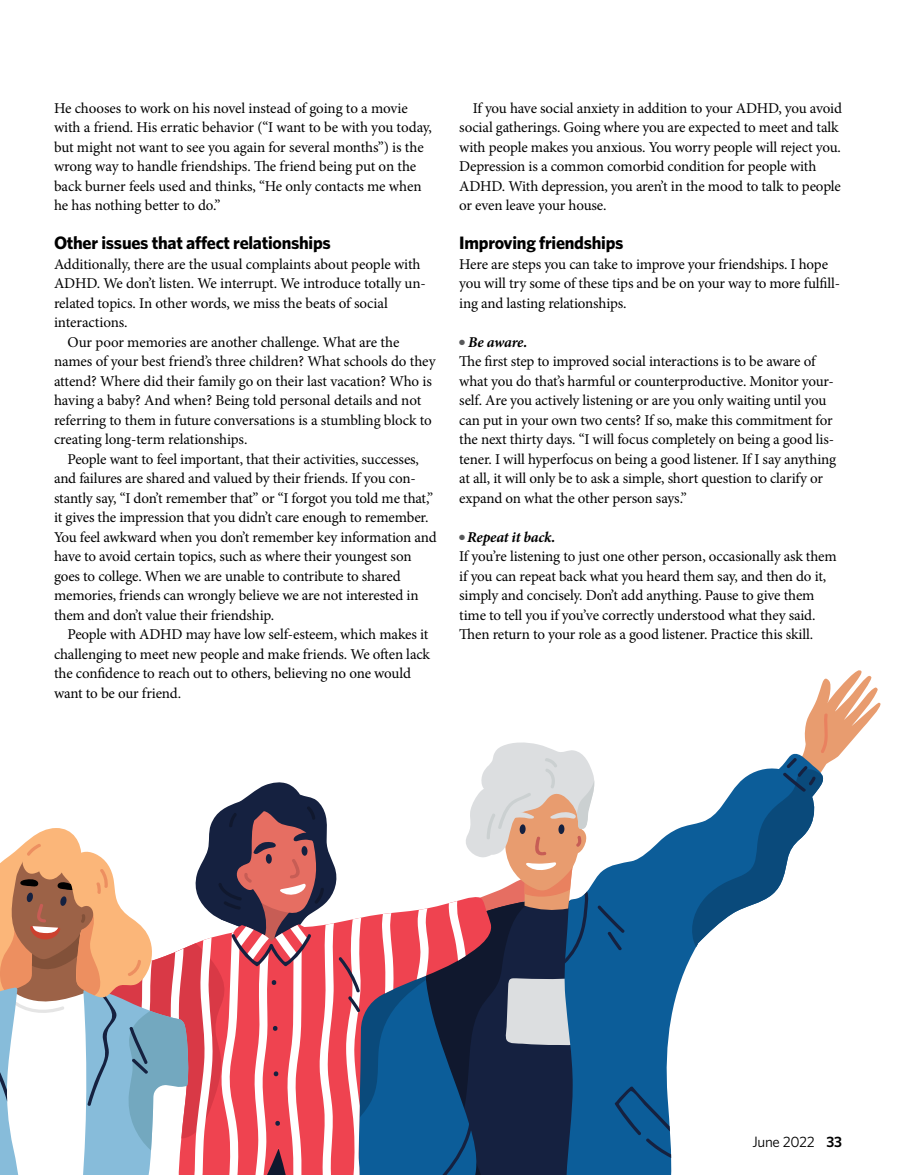
<style>
.page{position:relative;width:905px;height:1175px;background:#fff}
.page>*{position:absolute;margin:0;border:0;box-sizing:border-box;transform-origin:0 0}
.t1{font:700 18px "Whitney";letter-spacing:-.015em;color:#000}
.t2{font:15px/19.5px "Minion Pro";letter-spacing:-.01em;color:#000}
.t3{font:15px "Whitney";letter-spacing:-.02em;color:#000}
.s1{color:#58595b}
.s2{font-weight:700;font-style:italic}
.s3{font-weight:600}
</style>
<div class="page">
<svg style="left:671px;top:825px;width:25px;height:349px"></svg>
<svg style="left:0;top:742px;width:671px;height:432px"></svg>
<svg style="left:689px;top:670px;width:192px;height:277px"></svg>
<p class="t2" style="left:54px;top:98px;width:379px">He chooses to work on his novel instead of going to a movie with a friend. His erratic behavior (“I want to be with you today, but might not want to see you again for several months”) is the wrong way to handle friendships. The friend being put on the back burner feels used and thinks, “He only contacts me when he has nothing better to do.”</p>
<p class="t1" style="left:54px;top:232px;width:278px">Other issues that affect relationships</p>
<p class="t2" style="left:54px;top:254px;width:368px">Additionally, there are the usual complaints about people with</p>
<p class="t2" style="left:54px;top:274px;width:373px">ADHD. We don’t listen. We interrupt. We introduce totally un-</p>
<p class="t2" style="left:54px;top:293px;width:335px">related topics. In other words, we miss the beats of social</p>
<p class="t2" style="left:54px;top:313px;width:75px">interactions.</p>
<p class="t2" style="left:68px;top:332px;width:333px">Our poor memories are another challenge. What are the</p>
<p class="t2" style="left:54px;top:352px;width:383px">names of your best friend’s three children? What schools do they</p>
<p class="t2" style="left:54px;top:371px;width:379px">attend? Where did their family go on their last vacation? Who is</p>
<p class="t2" style="left:54px;top:391px;width:369px">having a baby? And when? Being told personal details and not</p>
<p class="t2" style="left:54px;top:410px;width:379px">referring to them in future conversations is a stumbling block to</p>
<p class="t2" style="left:54px;top:430px;width:195px">creating long-term relationships.</p>
<p class="t2" style="left:68px;top:449px;width:353px">People want to feel important, that their activities, successes,</p>
<p class="t2" style="left:54px;top:469px;width:363px">and failures are shared and valued by their friends. If you con-</p>
<p class="t2" style="left:54px;top:488px;width:381px">stantly say, “I don’t remember that” or “I forgot you told me that,”</p>
<p class="t2" style="left:54px;top:508px;width:376px">it gives the impression that you didn’t care enough to remember.</p>
<p class="t2" style="left:54px;top:527px;width:384px">You feel awkward when you don’t remember key information and</p>
<p class="t2" style="left:54px;top:547px;width:359px">have to avoid certain topics, such as where their youngest son</p>
<p class="t2" style="left:54px;top:566px;width:348px">goes to college. When we are unable to contribute to shared</p>
<p class="t2" style="left:54px;top:586px;width:366px">memories, friends can wrongly believe we are not interested in</p>
<p class="t2" style="left:54px;top:605px;width:221px">them and don’t value their friendship.</p>
<p class="t2" style="left:68px;top:625px;width:362px">People with ADHD may have low self-esteem, which makes it</p>
<p class="t2" style="left:54px;top:644px;width:377px">challenging to meet new people and make friends. We often lack</p>
<p class="t2" style="left:54px;top:664px;width:358px">the confidence to reach out to others, believing no one would</p>
<p class="t2" style="left:54px;top:683px;width:129px">want to be our friend.</p>
<p class="t2" style="left:459px;top:98px;width:384px;text-indent:14px">If you have social anxiety in addition to your ADHD, you avoid social gatherings. Going where you are expected to meet and talk with people makes you anxious. You worry people will reject you.<br>Depression is a common comorbid condition for people with ADHD. With depression, you aren’t in the mood to talk to people or even leave your house.</p>
<p class="t1" style="left:459px;top:232px;width:166px">Improving friendships</p>
<p class="t2" style="left:459px;top:254px;width:382px">Here are steps you can take to improve your friendships. I hope you will try some of these tips and be on your way to more fulfill&shy;ing and lasting relationships.</p>
<p class="t2" style="left:459px;top:332px;width:378px"><span class="s1">●</span> <span class="s2">Be aware.<br></span>The first step to improved social interactions is to be aware of what you do that’s harmful or counterproductive. Monitor your&shy;self. Are you actively listening or are you only waiting until you can put in your own two cents? If so, make this commitment for the next thirty days. “I will focus completely on being a good lis&shy;tener. I will hyperfocus on being a good listener. If I say anything at all, it will only be to ask a simple, short question to clarify or expand on what the other person says.”</p>
<p class="t2" style="left:459px;top:527px;width:379px"><span class="s1">●</span> <span class="s2">Repeat it back.<br></span>If you’re listening to just one other person, occasionally ask them if you can repeat back what you heard them say, and then do it, simply and concisely. Don’t add anything. Pause to give them time to tell you if you’ve correctly understood what they said.<br>Then return to your role as a good listener. Practice this skill.</p>
<p class="t3" style="left:752px;top:1133px;width:91px">June 2022 <span class="s3">33</span></p>
</div>
